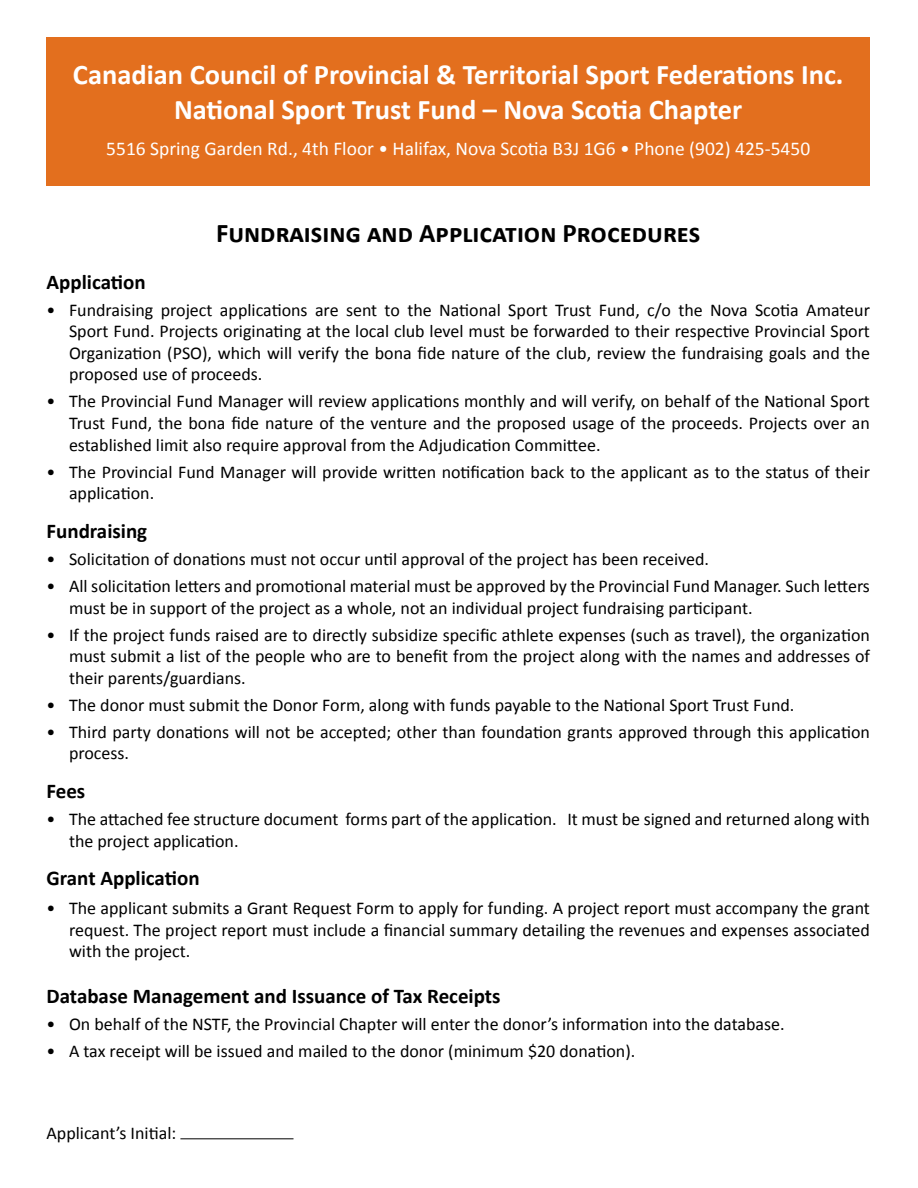
<style>
.page{position:relative;width:918px;height:1188px;background:#fff}
.page>*{position:absolute;margin:0;border:0;box-sizing:border-box;transform-origin:0 0}
.t1{font:700 28.5px/34.2px "Calibri";color:#fff;text-align:center}
.t2{font:700 27px "Calibri";color:#000}
.t3{font:700 21px "Calibri";color:#000}
.t4{font:19.5px "Calibri";color:#fff}
.t5{font:18px/21.6px "Calibri";color:#000;text-align:justify}
</style>
<div class="page">
<div style="left:47px;top:38px;width:823px;height:148px;background:#e36f1e"></div>
<hr style="left:180px;top:1139px;width:114px;height:1px;background:#000">
<h1 class="t1" style="left:73px;top:56px;width:772px">Canadian Council of Provincial &amp; Territorial Sport Federations Inc.<br>National Sport Trust Fund – Nova Scotia Chapter</h1>
<p class="t4" style="left:106px;top:137px;width:706px">5516 Spring Garden Rd., 4th Floor • Halifax, Nova Scotia B3J 1G6 • Phone (902) 425-5450</p>
<h2 class="t2" style="left:216px;top:216px;width:485px">Fundraising and Application Procedures</h2>
<p class="t3" style="left:47px;top:269px;width:101px">Application</p>
<p class="t5" style="left:69px;top:298px;width:803px;text-indent:-22px">• Fundraising project applications are sent to the National Sport Trust Fund, c/o the Nova Scotia Amateur Sport Fund. Projects originating at the local club level must be forwarded to their respective Provincial Sport Organization (PSO), which will verify the bona fide nature of the club, review the fundraising goals and the proposed use of proceeds.</p>
<p class="t5" style="left:69px;top:390px;width:802px;text-indent:-22px">• The Provincial Fund Manager will review applications monthly and will verify, on behalf of the National Sport Trust Fund, the bona fide nature of the venture and the proposed usage of the proceeds. Projects over an established limit also require approval from the Adjudication Committee.</p>
<p class="t5" style="left:69px;top:460px;width:802px;text-indent:-22px">• The Provincial Fund Manager will provide written notification back to the applicant as to the status of their application.</p>
<p class="t3" style="left:47px;top:518px;width:102px">Fundraising</p>
<p class="t5" style="left:47px;top:547px;width:664px">• Solicitation of donations must not occur until approval of the project has been received.</p>
<p class="t5" style="left:69px;top:574px;width:802px;text-indent:-22px">• All solicitation letters and promotional material must be approved by the Provincial Fund Manager. Such letters must be in support of the project as a whole, not an individual project fundraising participant.</p>
<p class="t5" style="left:69px;top:623px;width:802px;text-indent:-22px">• If the project funds raised are to directly subsidize specific athlete expenses (such as travel), the organization must submit a list of the people who are to benefit from the project along with the names and addresses of their parents/guardians.</p>
<p class="t5" style="left:47px;top:693px;width:749px">• The donor must submit the Donor Form, along with funds payable to the National Sport Trust Fund.</p>
<p class="t5" style="left:69px;top:720px;width:802px;text-indent:-22px">• Third party donations will not be accepted; other than foundation grants approved through this application process.</p>
<p class="t3" style="left:47px;top:778px;width:40px">Fees</p>
<p class="t5" style="left:69px;top:807px;width:802px;text-indent:-22px">• The attached fee structure document forms part of the application. It must be signed and returned along with the project application.</p>
<p class="t3" style="left:47px;top:865px;width:155px">Grant Application</p>
<p class="t5" style="left:69px;top:896px;width:803px;text-indent:-22px">• The applicant submits a Grant Request Form to apply for funding. A project report must accompany the grant request. The project report must include a financial summary detailing the revenues and expenses associated with the project.</p>
<p class="t3" style="left:47px;top:983px;width:456px">Database Management and Issuance of Tax Receipts</p>
<p class="t5" style="left:47px;top:1012px;width:740px">• On behalf of the NSTF, the Provincial Chapter will enter the donor’s information into the database.</p>
<p class="t5" style="left:47px;top:1039px;width:590px">• A tax receipt will be issued and mailed to the donor (minimum $20 donation).</p>
<p class="t5" style="left:47px;top:1121px;width:131px">Applicant’s Initial:</p>
</div>
